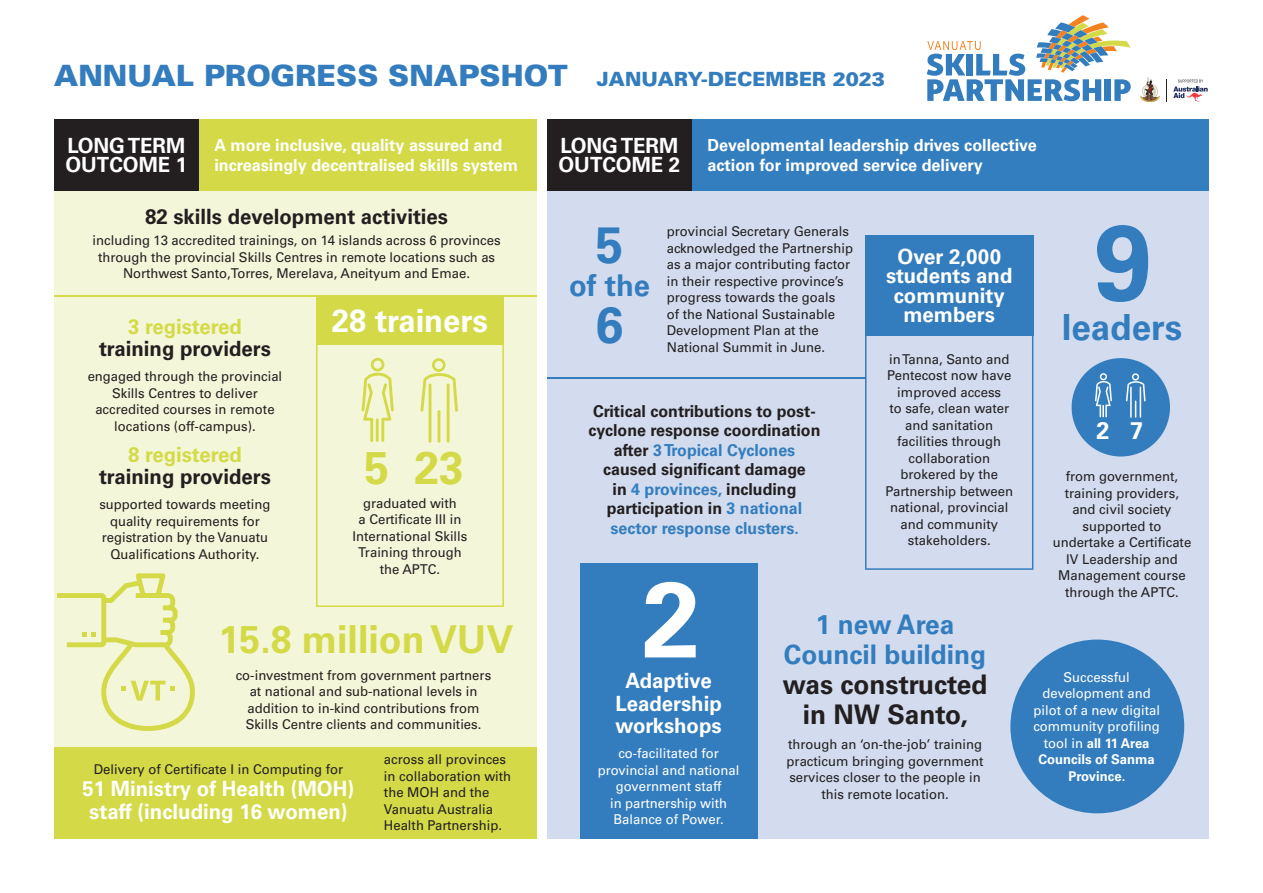
<style>
.page{position:relative;width:1263px;height:893px;background:#fff}
.page>*{position:absolute;margin:0;border:0;box-sizing:border-box;transform-origin:0 0}
.t1{font:700 106.95px "Univers LT Std";color:#fff}
.t2{font:700 106.95px "Univers LT Std";color:#337dbe}
.t3{font:700 51px "Univers LT Std";color:#337dbe}
.t4{font:700 45.75px "Univers LT Std";color:#d4da47}
.t5{font:700 38.55px "Univers LT Std";color:#d4da47}
.t6{font:700 36px "Univers LT Std";color:#337dbe}
.t7{font:700 31.95px "Univers LT Std";color:#fff}
.t8{font:700 30px "Univers LT Std";color:#337dbe}
.t9{font:900 29.25px "Univers";color:#337dbe}
.t10{font:700 27px/30px "Univers LT Std";color:#231f20;text-align:center}
.t11{font:700 27px/30px "Univers LT Std";color:#337dbe;text-align:center}
.t12{font:700 24px "Univers LT Std";color:#fff}
.t13{font:700 21px/22.5px "Univers LT Std";color:#fff;text-align:center}
.t14{font:700 21px "Univers LT Std";color:#231f20}
.t15{font:700 21px "Univers LT Std";color:#d4da47}
.t16{font:700 20.85px/19.5px "Univers LT Std";color:#fff}
.t17{font:700 16.8px/19.5px "Univers LT Std";color:#fff}
.t18{font:700 16.5px/19.5px "Univers LT Std";color:#231f20;text-align:center}
.t19{font:13.5px/16.5px "Univers LT Std";color:#231f20;text-align:center}
.t20{font:13.5px/16.5px "Univers LT Std";color:#fff;text-align:center}
.s1{font-size:19.5px}
.s2{color:#337dbe}
.s3{font-weight:700}
</style>
<div class="page">
<div style="left:54px;top:121px;width:482px;height:718px;background:#f4f6d9"></div>
<div style="left:54px;top:747px;width:482px;height:91px;background:#d4da47"></div>
<div style="left:547px;top:121px;width:662px;height:718px;background:#d2dcee"></div>
<img style="left:1140px;top:78px;width:19px;height:24px">
<svg style="left:1173px;top:80px;width:35px;height:22px"></svg>
<svg style="left:927px;top:15px;width:204px;height:86px"></svg>
<div style="left:199px;top:119px;width:337px;height:72px;background:#d4da47"></div>
<div style="left:692px;top:119px;width:517px;height:72px;background:#337ebe"></div>
<div style="left:580px;top:563px;width:178px;height:276px;background:#337dbe"></div>
<svg style="left:57px;top:573px;width:138px;height:158px"></svg>
<svg style="left:316px;top:344px;width:188px;height:263px"></svg>
<div style="left:316px;top:297px;width:188px;height:47px;background:#d4da47"></div>
<svg style="left:361px;top:358px;width:33px;height:84px"></svg>
<hr style="left:376px;top:418px;width:3px;height:24px;background:#d4da47">
<svg style="left:420px;top:358px;width:38px;height:54px"></svg>
<hr style="left:429px;top:384px;width:2px;height:59px;background:#d4da47">
<hr style="left:447px;top:384px;width:2px;height:59px;background:#d4da47">
<hr style="left:437px;top:410px;width:3px;height:33px;background:#d4da47">
<svg style="left:865px;top:336px;width:168px;height:234px"></svg>
<div style="left:865px;top:235px;width:168px;height:101px;background:#337dbe"></div>
<div style="left:1071px;top:358px;width:99px;height:98px;background:#337dbe;border-radius:50%"></div>
<svg style="left:1095px;top:373px;width:17px;height:44px"></svg>
<svg style="left:1126px;top:373px;width:19px;height:45px"></svg>
<hr style="left:547px;top:377px;width:318px;height:2px;background:#337dbe">
<hr style="left:54px;top:296px;width:482px;height:1px;background:#d4da47">
<div style="left:54px;top:119px;width:145px;height:72px;background:#231f20"></div>
<div style="left:547px;top:119px;width:145px;height:72px;background:#231f20"></div>
<div style="left:1010px;top:640px;width:174px;height:173px;background:#337dbe;border-radius:50%"></div>
<h3 class="t9" style="left:54px;top:64px;width:832px">ANNUAL PROGRESS SNAPSHOT <span class="s1">JANUARY-DECEMBER 2023</span></h3>
<h3 class="t16" style="left:65px;top:137px;width:123px">LONG TERM<br>OUTCOME 1</h3>
<h3 class="t16" style="left:558px;top:137px;width:123px">LONG TERM<br>OUTCOME 2</h3>
<p class="t17" style="left:214px;top:137px;width:305px">A more inclusive, quality assured and increasingly decentralised skills system</p>
<p class="t17" style="left:707px;top:137px;width:331px">Developmental leadership drives collective action for improved service delivery</p>
<h3 class="t14" style="left:145px;top:209px;width:305px">82 skills development activities</h3>
<p class="t19" style="left:93px;top:233px;width:410px">including 13 accredited trainings, on 14 islands across 6 provinces through the provincial Skills Centres in remote locations such as<br>Northwest Santo,Torres, Merelava, Aneityum and Emae.</p>
<h2 class="t3" style="left:596px;top:225px;width:29px">5</h2>
<p class="t19" style="left:667px;top:224px;width:188px;text-align:left">provincial Secretary Generals acknowledged the Partnership as a major contributing factor in their respective province’s progress towards the goals<br>of the National Sustainable<br>Development Plan at the<br>National Summit in June.</p>
<h3 class="t8" style="left:569px;top:273px;width:82px">of the</h3>
<h2 class="t3" style="left:596px;top:305px;width:29px">6</h2>
<h3 class="t7" style="left:332px;top:308px;width:158px">28 trainers</h3>
<h3 class="t15" style="left:128px;top:318px;width:115px">3 registered</h3>
<h3 class="t14" style="left:99px;top:341px;width:173px">training providers</h3>
<p class="t19" style="left:88px;top:369px;width:196px">engaged through the provincial<br>Skills Centres to deliver accredited courses in remote locations (off-campus).</p>
<h3 class="t15" style="left:128px;top:446px;width:115px">8 registered</h3>
<h3 class="t14" style="left:99px;top:469px;width:173px">training providers</h3>
<p class="t19" style="left:99px;top:497px;width:173px">supported towards meeting quality requirements for registration by the Vanuatu<br>Qualifications Authority.</p>
<p class="t18" style="left:589px;top:402px;width:233px">Critical contributions to post&shy;cyclone response coordination after <span class="s2">3 Tropical Cyclones </span>caused significant damage<br>in <span class="s2">4 provinces,</span> including participation in <span class="s2">3 national sector response clusters.</span></p>
<h3 class="t4" style="left:365px;top:450px;width:101px">5 23</h3>
<p class="t19" style="left:352px;top:495px;width:116px">graduated with<br>a Certificate III in<br>International Skills<br>Training through the APTC.</p>
<h3 class="t13" style="left:886px;top:248px;width:128px;line-height:19.5px">Over 2,000 students and community members</h3>
<p class="t19" style="left:885px;top:352px;width:129px">in Tanna, Santo and<br>Pentecost now have improved access<br>to safe, clean water and sanitation facilities through collaboration brokered by the<br>Partnership between national, provincial and community stakeholders.</p>
<h3 class="t5" style="left:219px;top:625px;width:296px">15.8 million VUV</h3>
<p class="t19" style="left:236px;top:668px;width:257px">co-investment from government partners</p>
<p class="t19" style="left:246px;top:684px;width:237px;text-align:left">at national and sub-national levels in addition to in-kind contributions from<br>Skills Centre clients and communities.</p>
<p class="t19" style="left:94px;top:762px;width:251px">Delivery of Certificate I in Computing for</p>
<h3 class="t13" style="left:83px;top:779px;width:273px">51 Ministry of Health (MOH) staff (including 16 women)</h3>
<p class="t19" style="left:384px;top:752px;width:129px;text-align:left">across all provinces in collaboration with the MOH and the<br>Vanuatu Australia<br>Health Partnership.</p>
<h1 class="t1" style="left:642px;top:577px;width:59px">2</h1>
<h3 class="t13" style="left:615px;top:671px;width:108px">Adaptive<br>Leadership workshops</h3>
<p class="t20" style="left:598px;top:746px;width:143px">co-facilitated for provincial and national government staff<br>in partnership with<br>Balance of Power.</p>
<h3 class="t11" style="left:784px;top:611px;width:204px">1 new Area<br>Council building</h3>
<h3 class="t10" style="left:783px;top:671px;width:206px">was constructed in NW Santo,</h3>
<p class="t19" style="left:786px;top:737px;width:198px">through an ‘on-the-job’ training practicum bringing government services closer to the people in this remote location.</p>
<h1 class="t2" style="left:1094px;top:221px;width:59px">9</h1>
<h3 class="t6" style="left:1062px;top:313px;width:122px">leaders</h3>
<h3 class="t12" style="left:1096px;top:421px;width:48px">2 7</h3>
<p class="t19" style="left:1053px;top:469px;width:140px">from government, training providers, and civil society supported to undertake a Certificate<br>IV Leadership and<br>Management course through the APTC.</p>
<p class="t20" style="left:1033px;top:670px;width:128px">Successful development and pilot of a new digital community profiling tool in <span class="s3">all 11 Area<br>Councils of Sanma<br>Province.</span></p>
</div>
